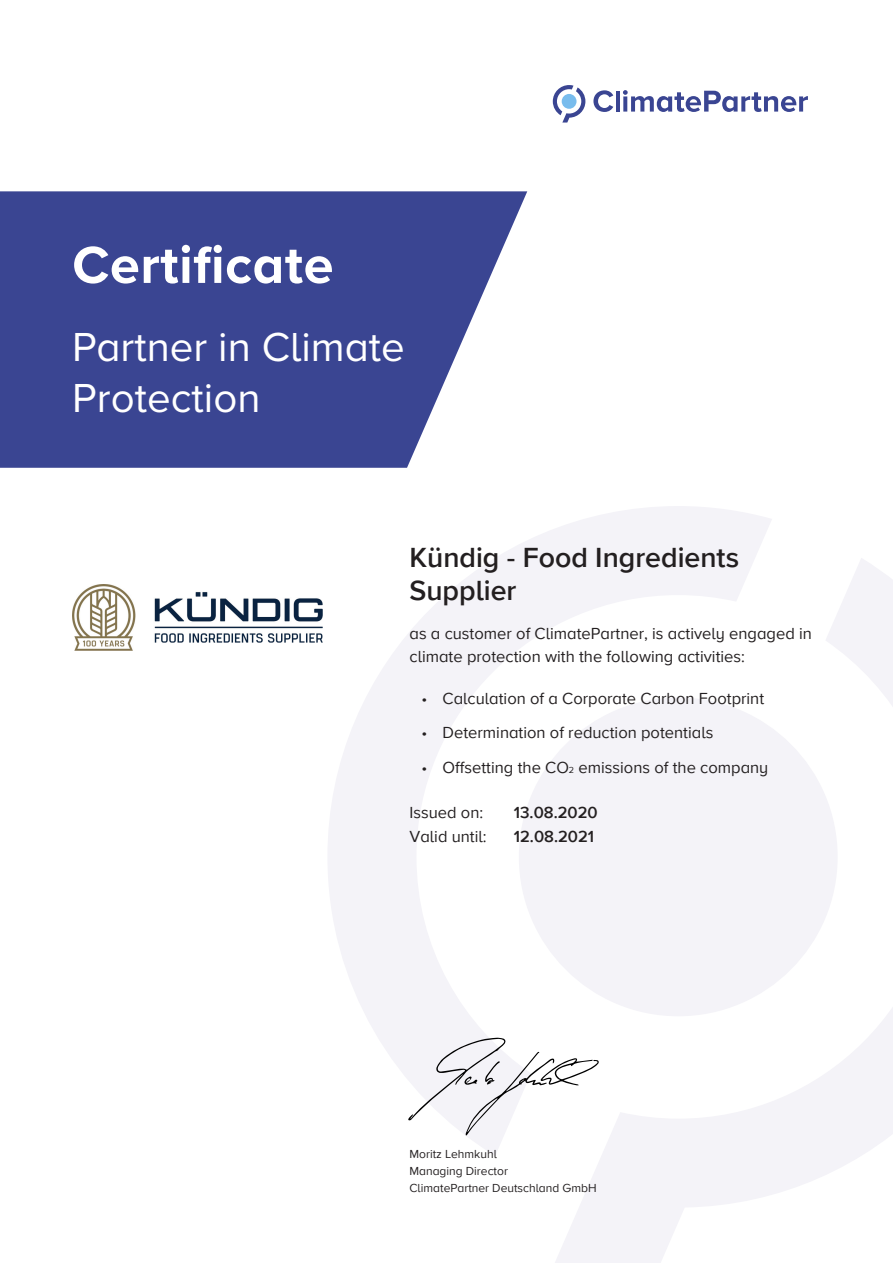
<style>
.page{position:relative;width:893px;height:1263px;background:#fff}
.page>*{position:absolute;margin:0;border:0;box-sizing:border-box;transform-origin:0 0}
.t1{font:700 54px "Proxima Nova A";letter-spacing:.01em;color:#fff}
.t2{font:42px/51px "Proxima Nova A";color:#fff}
.t3{font:600 28.5px/33px "Proxima Nova A";color:#231f20}
.t4{font:16.5px/22.5px "Proxima Nova A";color:#231f20}
.t5{font:600 16.5px "Proxima Nova A";color:#231f20}
.t6{font:12px/17.2px "Proxima Nova A";color:#231f20}
.s1{font-size:9px}
</style>
<div class="page">
<svg style="left:593px;top:90px;width:20px;height:22px"></svg>
<hr style="left:616px;top:91px;width:4px;height:21px;background:#3a4592">
<svg style="left:623px;top:90px;width:185px;height:22px"></svg>
<svg style="left:553px;top:85px;width:32px;height:38px"></svg>
<svg style="left:0;top:191px;width:527px;height:277px;background:#505a9e"></svg>
<svg style="left:328px;top:506px;width:444px;height:649px"></svg>
<svg style="left:533px;top:558px;width:360px;height:705px;fill:#f4f3f8"></svg>
<svg style="left:408px;top:1038px;width:191px;height:97px"></svg>
<img style="left:72px;top:584px;width:250px;height:66px">
<h1 class="t1" style="left:72px;top:225px;width:263px">Certificate</h1>
<h2 class="t2" style="left:72px;top:320px;width:334px">Partner in Climate<br>Protection</h2>
<h3 class="t3" style="left:410px;top:542px;width:331px">Kündig - Food Ingredients<br>Supplier</h3>
<p class="t4" style="left:410px;top:623px;width:404px">as a customer of ClimatePartner, is actively engaged in climate protection with the following activities:</p>
<p class="t4" style="left:422px;top:687px;width:344px">• Calculation of a Corporate Carbon Footprint</p>
<p class="t4" style="left:422px;top:722px;width:293px">• Determination of reduction potentials</p>
<p class="t4" style="left:422px;top:756px;width:348px">• Offsetting the CO<span class="s1">2</span> emissions of the company</p>
<p class="t4" style="left:410px;top:801px;width:75px">Issued on:</p>
<p class="t5" style="left:514px;top:803px;width:85px">13.08.2020</p>
<p class="t4" style="left:410px;top:825px;width:79px">Valid until:</p>
<p class="t5" style="left:514px;top:827px;width:82px">12.08.2021</p>
<p class="t6" style="left:410px;top:1145px;width:189px">Moritz Lehmkuhl<br>Managing Director<br>ClimatePartner Deutschland GmbH</p>
</div>
